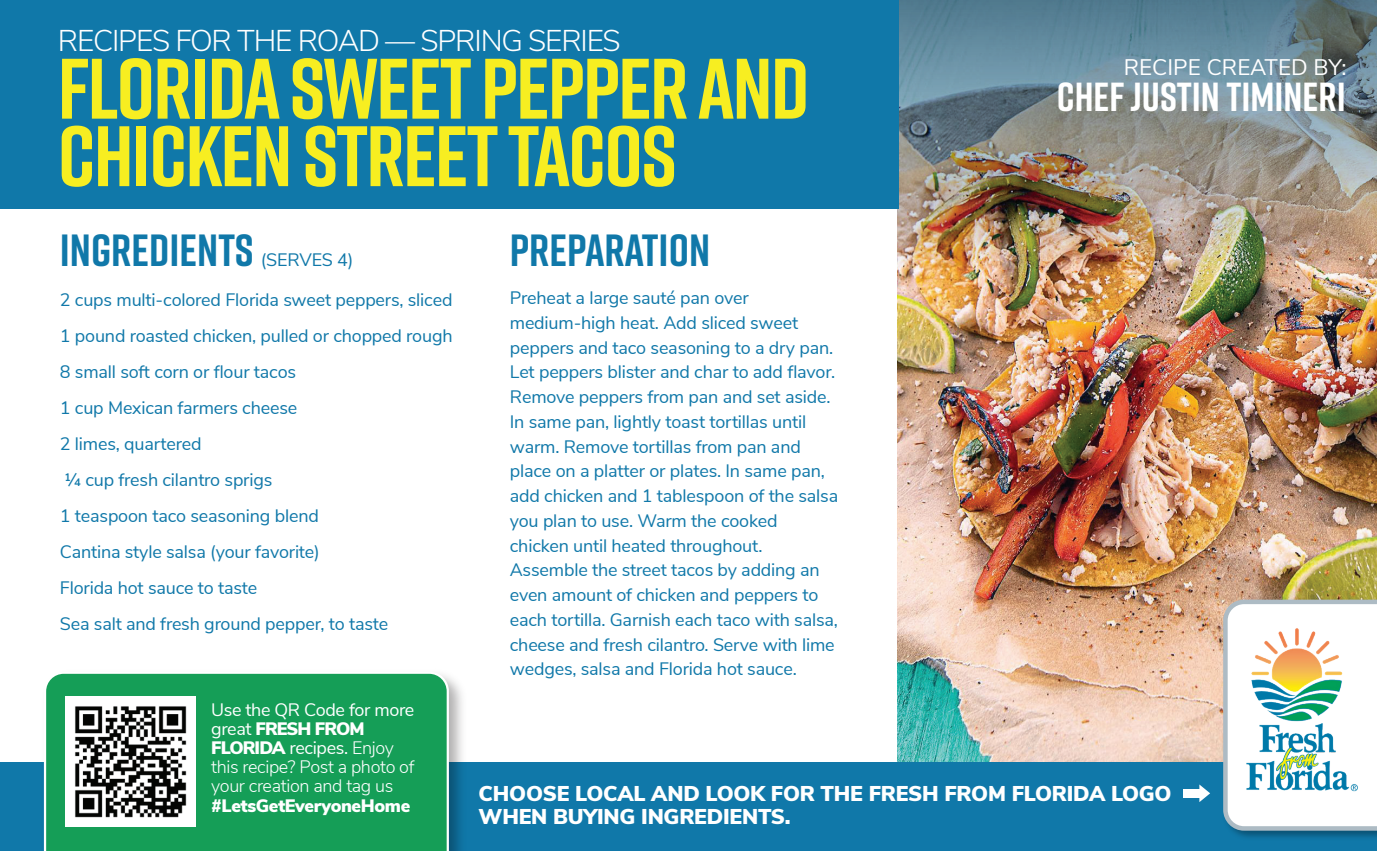
<style>
.page{position:relative;width:1377px;height:851px;background:#fff}
.page>*{position:absolute;margin:0;border:0;box-sizing:border-box;transform-origin:0 0}
.t1{font:700 85.5px/67.5px "Rift";letter-spacing:-.02em;color:#f7ee21}
.t2{font:700 45px "Rift";color:#1078a9}
.t3{font:700 40.5px "Rift";color:#fff}
.t4{font:300 29.93px "Nunito Sans";letter-spacing:-.04em;color:#fff}
.t5{font:22.5px "Nunito Sans";color:#fff}
.t6{font:900 21.38px/22.5px "Nunito Sans";letter-spacing:-.01em;color:#fff}
.t7{font:18px/24.8px "Nunito Sans";letter-spacing:-.01em;color:#1078a9}
.t8{font:300 18px/19.1px "Nunito Sans";letter-spacing:-.02em;color:#fff}
.t9{font:900 18px "Nunito Sans";letter-spacing:-.02em;color:#fff}
.s1{font-weight:400}
.s2{font-weight:900}
</style>
<div class="page">
<img style="left:898px;top:272px;width:479px;height:491px">
<img style="left:898px;top:0;width:479px;height:272px">
<div style="left:0;top:763px;width:1377px;height:87px;background:#1078a9"></div>
<div style="left:0;top:0;width:898px;height:208px;background:#1078a9"></div>
<img style="left:37px;top:678px;width:435px;height:172px">
<div style="left:43px;top:673px;width:407px;height:177px;background:#159e57"></div>
<img style="left:1219px;top:596px;width:158px;height:242px">
<svg style="left:1221px;top:597px;width:156px;height:235px"></svg>
<img style="left:1245px;top:626px;width:114px;height:166px">
<img style="left:66px;top:696px;width:129px;height:130px">
<div style="left:1183px;top:789px;width:19px;height:8px;background:#fff"></div>
<svg style="left:1199px;top:784px;width:11px;height:18px"></svg>
<h3 class="t4" style="left:58px;top:19px;width:565px">RECIPES FOR THE ROAD — SPRING SERIES</h3>
<h1 class="t1" style="left:58px;top:53px;width:753px">FLORIDA SWEET PEPPER AND<br>CHICKEN STREET TACOS</h1>
<h2 class="t2" style="left:60px;top:218px;width:195px">INGREDIENTS</h2>
<p class="t7" style="left:261px;top:246px;width:94px">(SERVES 4)</p>
<p class="t7" style="left:60px;top:281px;width:394px;line-height:36px">2 cups multi-colored Florida sweet peppers, sliced 1 pound roasted chicken, pulled or chopped rough 8 small soft corn or flour tacos<br>1 cup Mexican farmers cheese<br>2 limes, quartered<br>¼ cup fresh cilantro sprigs<br>1 teaspoon taco seasoning blend<br>Cantina style salsa (your favorite)<br>Florida hot sauce to taste<br>Sea salt and fresh ground pepper, to taste</p>
<h2 class="t2" style="left:510px;top:218px;width:202px">PREPARATION</h2>
<p class="t7" style="left:510px;top:284px;width:330px">Preheat a large sauté pan over medium-high heat. Add sliced sweet peppers and taco seasoning to a dry pan.<br>Let peppers blister and char to add flavor.<br>Remove peppers from pan and set aside.<br>In same pan, lightly toast tortillas until warm. Remove tortillas from pan and place on a platter or plates. In same pan, add chicken and 1 tablespoon of the salsa you plan to use. Warm the cooked chicken until heated throughout.<br>Assemble the street tacos by adding an even amount of chicken and peppers to each tortilla. Garnish each taco with salsa, cheese and fresh cilantro. Serve with lime wedges, salsa and Florida hot sauce.</p>
<p class="t5" style="left:1124px;top:51px;width:224px">RECIPE CREATED BY:</p>
<h3 class="t3" style="left:1057px;top:68px;width:290px">CHEF JUSTIN TIMINERI</h3>
<p class="t8" style="left:211px;top:699px;width:205px"><span class="s1">Use the QR Code for more great</span> <span class="s2">FRESH FROM<br>FLORIDA</span> <span class="s1">recipes.</span> Enjoy this recipe? Post a photo of your creation and tag us</p>
<p class="t9" style="left:211px;top:792px;width:201px">#LetsGetEveryoneHome</p>
<p class="t6" style="left:479px;top:781px;width:694px">CHOOSE LOCAL AND LOOK FOR THE FRESH FROM FLORIDA LOGO<br>WHEN BUYING INGREDIENTS.</p>
</div>
